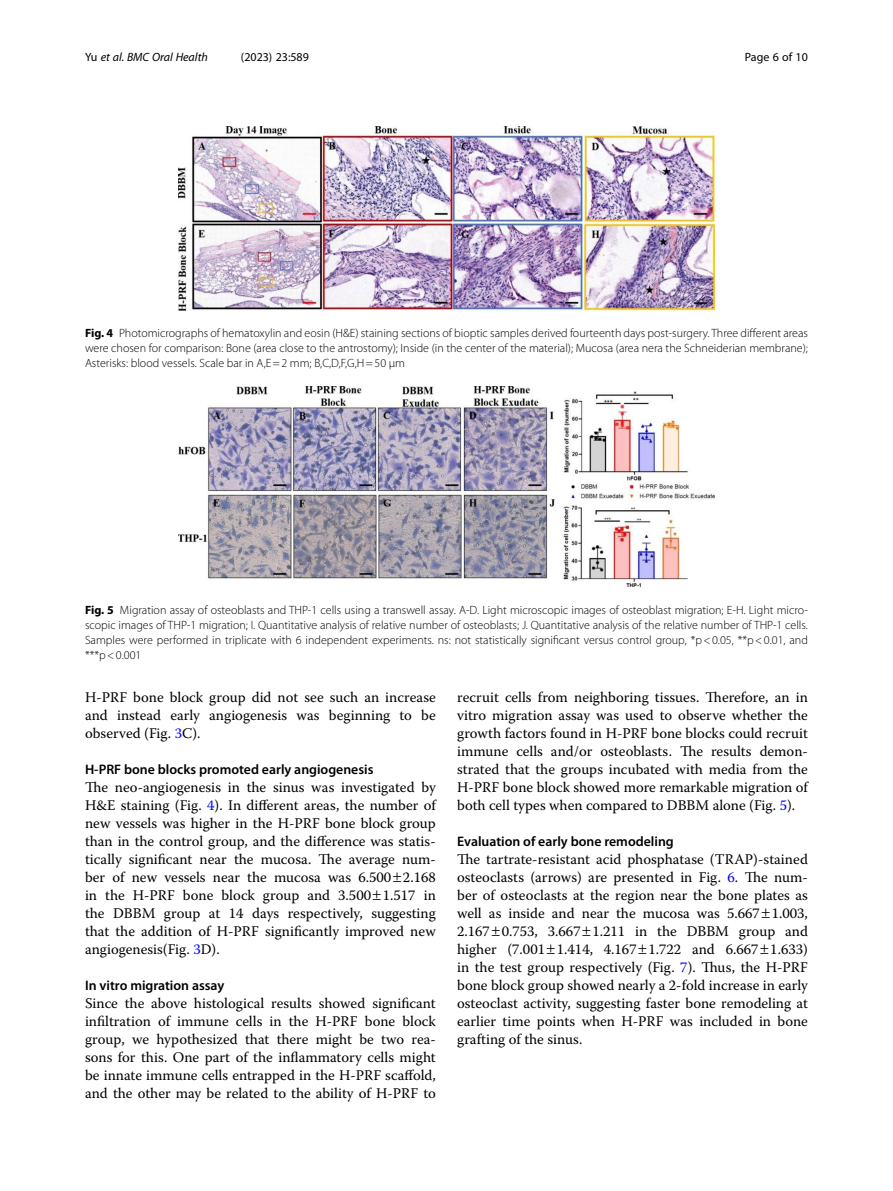
<style>
.page{position:relative;width:893px;height:1191px;background:#fff}
.page>*{position:absolute;margin:0;border:0;box-sizing:border-box;transform-origin:0 0}
.Body_Text{font:14.7px/18px "Warnock Pro";color:#000;text-align:justify}
.Head_2{font:600 13.8px "Myriad Pro";color:#000}
.Figure_Caption{font:300 12px/15px "Myriad Pro";color:#000;text-align:justify}
.t1{font:12px "Myriad Pro";color:#000}
.t2{font:italic 12px "Myriad Pro";color:#000}
.s1{font-style:normal}
.s2{font-weight:700}
.s3{color:#00f}
</style>
<div class="page">
<img style="left:178px;top:386px;width:536px;height:201px">
<img style="left:178px;top:126px;width:536px;height:184px">
<p class="t2" style="left:85px;top:50px;width:124px"><span class="s1">Yu</span> et al. BMC Oral Health</p>
<p class="t1" style="left:241px;top:50px;width:70px">(2023) 23:589</p>
<p class="t1" style="left:745px;top:50px;width:65px">Page 6 of 10</p>
<p class="Figure_Caption" style="left:85px;top:326px;width:724px"><span class="s2">Fig. 4</span> Photomicrographs of hematoxylin and eosin (H&amp;E) staining sections of bioptic samples derived fourteenth days post-surgery. Three different areas were chosen for comparison: Bone (area close to the antrostomy); Inside (in the center of the material); Mucosa (area nera the Schneiderian membrane); Asterisks: blood vessels. Scale bar in A,E=2 mm; B,C,D,F,G,H=50 μm</p>
<p class="Figure_Caption" style="left:85px;top:602px;width:724px"><span class="s2">Fig. 5</span> Migration assay of osteoblasts and THP-1 cells using a transwell assay. A-D. Light microscopic images of osteoblast migration; E-H. Light micro&shy;scopic images of THP-1 migration; I. Quantitative analysis of relative number of osteoblasts; J. Quantitative analysis of the relative number of THP-1 cells.<br>Samples were performed in triplicate with 6 independent experiments. ns: not statistically significant versus control group, *p&lt;0.05, **p&lt;0.01, and ***p&lt;0.001</p>
<p class="Body_Text" style="left:85px;top:688px;width:352px">H-PRF bone block group did not see such an increase and instead early angiogenesis was beginning to be observed (Fig. <span class="s3">3</span>C).</p>
<p class="Head_2" style="left:85px;top:761px;width:290px">H-PRF bone blocks promoted early angiogenesis</p>
<p class="Body_Text" style="left:85px;top:778px;width:352px">The neo-angiogenesis in the sinus was investigated by H&amp;E staining (Fig. <span class="s3">4</span>). In different areas, the number of new vessels was higher in the H-PRF bone block group than in the control group, and the difference was statis&shy;tically significant near the mucosa. The average num&shy;ber of new vessels near the mucosa was 6.500 2.168 in the H-PRF bone block group and 3.500 1.517 in the DBBM group at 14 days respectively, suggesting that the addition of H-PRF significantly improved new angiogenesis(Fig. <span class="s3">3</span>D).</p>
<p class="Head_2" style="left:85px;top:977px;width:141px">In vitro migration assay</p>
<p class="Body_Text" style="left:85px;top:994px;width:352px">Since the above histological results showed significant infiltration of immune cells in the H-PRF bone block group, we hypothesized that there might be two rea&shy;sons for this. One part of the inflammatory cells might be innate immune cells entrapped in the H-PRF scaffold, and the other may be related to the ability of H-PRF to</p>
<p class="Body_Text" style="left:457px;top:688px;width:352px">recruit cells from neighboring tissues. Therefore, an in vitro migration assay was used to observe whether the growth factors found in H-PRF bone blocks could recruit immune cells and/or osteoblasts. The results demon&shy;strated that the groups incubated with media from the H-PRF bone block showed more remarkable migration of both cell types when compared to DBBM alone (Fig. <span class="s3">5</span>).</p>
<p class="Head_2" style="left:457px;top:833px;width:218px">Evaluation of early bone remodeling</p>
<p class="Body_Text" style="left:457px;top:850px;width:352px">The tartrate-resistant acid phosphatase (TRAP)-stained osteoclasts (arrows) are presented in Fig. <span class="s3">6</span>. The num&shy;ber of osteoclasts at the region near the bone plates as well as inside and near the mucosa was 5.667 1.003, 2.167 0.753, 3.667 1.211 in the DBBM group and higher (7.001 1.414, 4.167 1.722 and 6.667 1.633) in the test group respectively (Fig. <span class="s3">7</span>). Thus, the H-PRF bone block group showed nearly a 2-fold increase in early osteoclast activity, suggesting faster bone remodeling at earlier time points when H-PRF was included in bone grafting of the sinus.</p>
</div>
